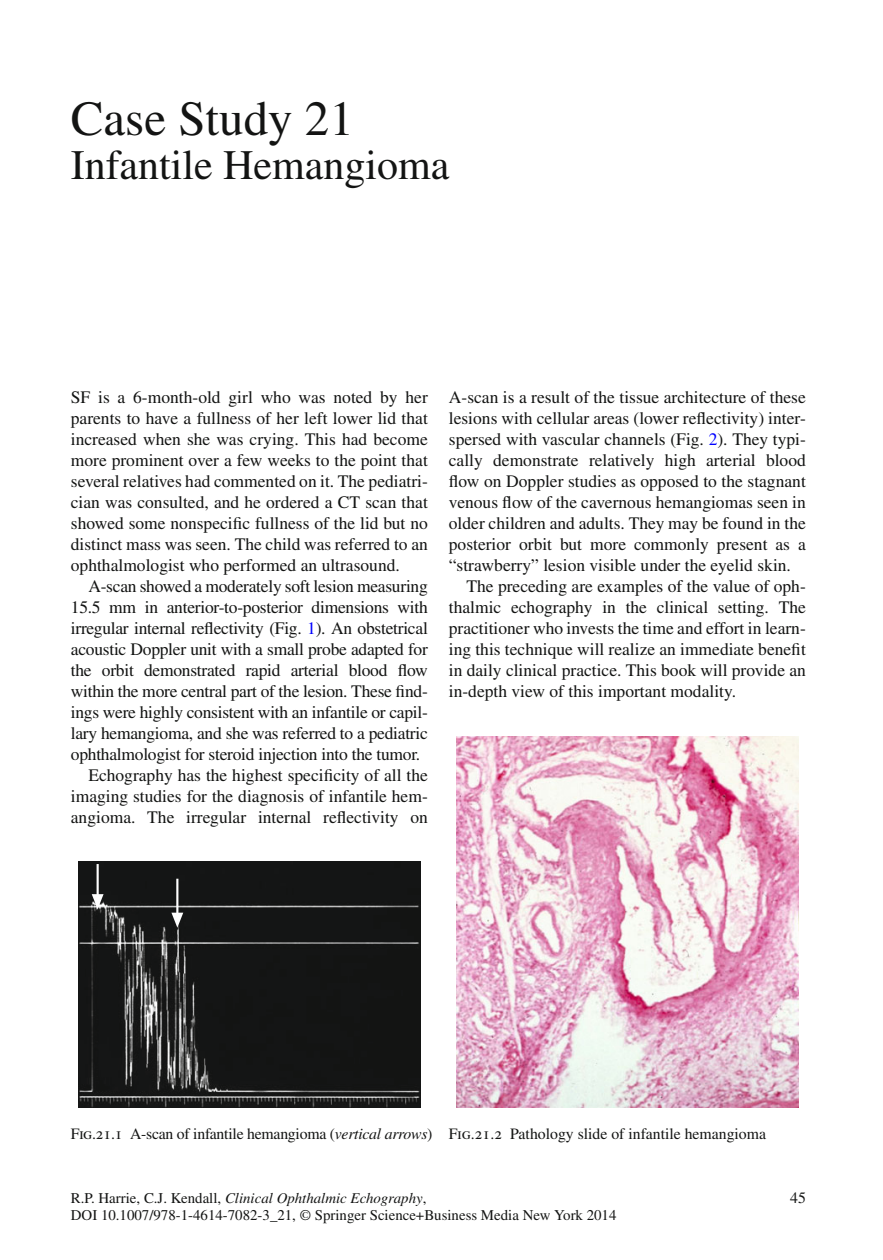
<style>
.page{position:relative;width:883px;height:1260px;background:#fff}
.page>*{position:absolute;margin:0;border:0;box-sizing:border-box;transform-origin:0 0}
.t1{font:49px "Times";color:#131413}
.t2{font:42px "Times";color:#131413}
.t3{font:17.5px/21px "Times";color:#131413;text-align:justify}
.t4{font:15.75px "Times";color:#131413}
.t5{font:14.88px "Times";color:#131413}
.t6{font:italic 14.88px "Times";color:#131413}
.s1{color:#00f}
.s2{font-family:"Times Roman SC"}
.s3{font-style:italic}
.s4{font-style:normal}
</style>
<div class="page">
<img style="left:78px;top:862px;width:343px;height:245px">
<svg style="left:92px;top:864px;width:12px;height:45px"></svg>
<svg style="left:171px;top:879px;width:12px;height:49px"></svg>
<img style="left:456px;top:736px;width:343px;height:371px">
<h1 class="t1" style="left:71px;top:101px;width:285px">Case Study 21</h1>
<h2 class="t2" style="left:71px;top:150px;width:380px">Infantile Hemangioma</h2>
<p class="t3" style="left:71px;top:388px;width:359px">SF is a 6-month-old girl who was noted by her parents to have a fullness of her left lower lid that increased when she was crying. This had become more prominent over a few weeks to the point that several relatives had commented on it. The pediatri&shy;cian was consulted, and he ordered a CT scan that showed some nonspecific fullness of the lid but no distinct mass was seen. The child was referred to an ophthalmologist who performed an ultrasound.</p>
<p class="t3" style="left:88px;top:577px;width:341px">A-scan showed a moderately soft lesion measuring</p>
<p class="t3" style="left:71px;top:598px;width:358px">15.5 mm in anterior-to-posterior dimensions with</p>
<p class="t3" style="left:71px;top:619px;width:359px">irregular internal reflectivity (Fig. <span class="s1">1</span> ). An obstetrical</p>
<p class="t3" style="left:71px;top:640px;width:359px">acoustic Doppler unit with a small probe adapted for</p>
<p class="t3" style="left:71px;top:661px;width:358px">the orbit demonstrated rapid arterial blood flow</p>
<p class="t3" style="left:71px;top:682px;width:359px">within the more central part of the lesion. These find-</p>
<p class="t3" style="left:71px;top:703px;width:359px">ings were highly consistent with an infantile or capil-</p>
<p class="t3" style="left:71px;top:724px;width:359px">lary hemangioma, and she was referred to a pediatric</p>
<p class="t3" style="left:71px;top:745px;width:351px">ophthalmologist for steroid injection into the tumor.</p>
<p class="t3" style="left:88px;top:766px;width:341px">Echography has the highest specificity of all the</p>
<p class="t3" style="left:71px;top:787px;width:359px">imaging studies for the diagnosis of infantile hem-</p>
<p class="t3" style="left:71px;top:808px;width:359px">angioma. The irregular internal reflectivity on</p>
<p class="t3" style="left:449px;top:388px;width:359px">A-scan is a result of the tissue architecture of these</p>
<p class="t3" style="left:449px;top:409px;width:359px">lesions with cellular areas (lower reflectivity) inter-</p>
<p class="t3" style="left:449px;top:430px;width:358px">spersed with vascular channels (Fig. <span class="s1">2</span> ). They typi-</p>
<p class="t3" style="left:449px;top:451px;width:359px">cally demonstrate relatively high arterial blood</p>
<p class="t3" style="left:449px;top:472px;width:358px">flow on Doppler studies as opposed to the stagnant</p>
<p class="t3" style="left:449px;top:493px;width:358px">venous flow of the cavernous hemangiomas seen in</p>
<p class="t3" style="left:449px;top:514px;width:359px">older children and adults. They may be found in the</p>
<p class="t3" style="left:449px;top:535px;width:359px">posterior orbit but more commonly present as a</p>
<p class="t3" style="left:449px;top:556px;width:344px">“strawberry” lesion visible under the eyelid skin.</p>
<p class="t3" style="left:466px;top:577px;width:341px">The preceding are examples of the value of oph-</p>
<p class="t3" style="left:449px;top:598px;width:359px">thalmic echography in the clinical setting. The</p>
<p class="t3" style="left:449px;top:619px;width:359px">practitioner who invests the time and effort in learn-</p>
<p class="t3" style="left:449px;top:640px;width:359px">ing this technique will realize an immediate benefit</p>
<p class="t3" style="left:449px;top:661px;width:359px">in daily clinical practice. This book will provide an</p>
<p class="t3" style="left:449px;top:682px;width:289px">in-depth view of this important modality.</p>
<p class="t4" style="left:71px;top:1128px;width:697px"><span class="s2">Fig.21.1</span> A-scan of infantile hemangioma ( <span class="s3">vertical arrows</span> ) <span class="s2">Fig.21.2</span> Pathology slide of infantile hemangioma</p>
<p class="t6" style="left:71px;top:1193px;width:357px"><span class="s4">R.P. Harrie, C.J. Kendall,</span> Clinical Ophthalmic Echography<span class="s4">,</span></p>
<p class="t4" style="left:790px;top:1192px;width:17px">45</p>
<p class="t5" style="left:71px;top:1210px;width:547px">DOI 10.1007/978-1-4614-7082-3_21, © Springer Science+Business Media New York 2014</p>
</div>
